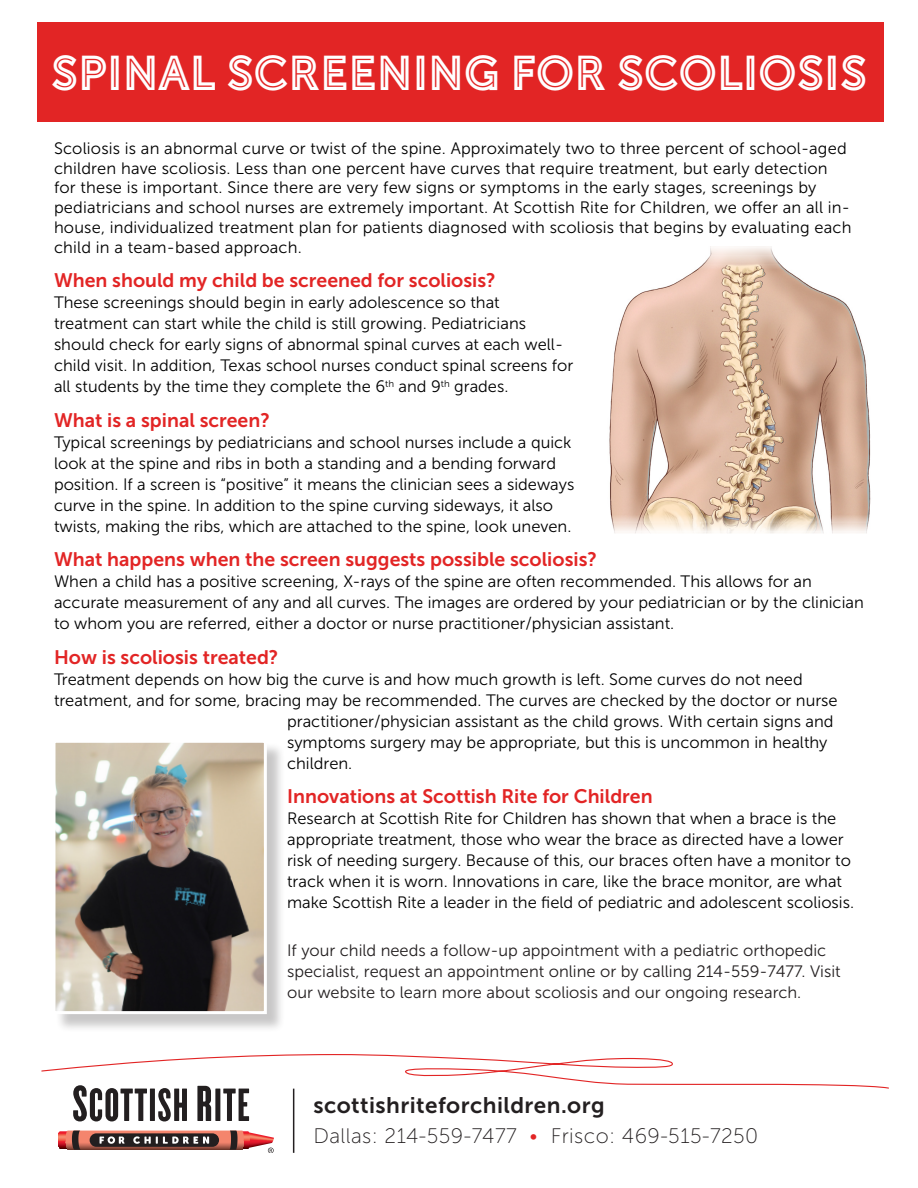
<style>
.page{position:relative;width:918px;height:1188px;background:#fff}
.page>*{position:absolute;margin:0;border:0;box-sizing:border-box;transform-origin:0 0}
.t1{font:48px "Scottish Rite INLINE A";color:#fff}
.t2{font:22.5px "Museo Sans 700";letter-spacing:.02em;color:#231f20}
.t3{font:21px "Museo Sans 100";letter-spacing:.02em;color:#231f20}
.t4{font:19.5px "Museo Sans 700";color:#e22525}
.t5{font:16.5px/21px "Museo Sans 300";color:#000}
.t6{font:16.5px/21px "Museo Sans 300";color:#231f20}
.s1{color:#e22525}
</style>
<div class="page">
<div style="left:37px;top:22px;width:846px;height:100px;background:#e22525"></div>
<img style="left:609px;top:246px;width:262px;height:288px">
<div style="left:55px;top:742px;width:230px;height:291px;background:#231f20;opacity:.25"></div>
<img style="left:56px;top:744px;width:207px;height:266px">
<div style="left:52px;top:740px;width:215px;height:274px;border:3px solid #fff"></div>
<img style="left:248px;top:1132px;width:26px;height:16px">
<hr style="left:58px;top:1148px;width:192px;height:1px;background:#3b0000">
<hr style="left:58px;top:1142px;width:192px;height:1px;background:#ea1a2c">
<hr style="left:58px;top:1141px;width:192px;height:1px;background:#ed1b2d">
<hr style="left:58px;top:1136px;width:192px;height:1px;background:#f69173">
<hr style="left:58px;top:1131px;width:192px;height:2px;background:#ee1b2d">
<hr style="left:66px;top:1150px;width:178px;height:1px;background:#602c21">
<hr style="left:66px;top:1149px;width:178px;height:1px;background:#783c30">
<hr style="left:66px;top:1148px;width:178px;height:1px;background:#8d4a3c">
<hr style="left:66px;top:1147px;width:178px;height:1px;background:#a35747">
<hr style="left:66px;top:1146px;width:178px;height:1px;background:#b76251">
<hr style="left:66px;top:1145px;width:178px;height:1px;background:#cb6e5c">
<hr style="left:66px;top:1144px;width:178px;height:1px;background:#db7763">
<hr style="left:66px;top:1143px;width:178px;height:1px;background:#ec816a">
<hr style="left:66px;top:1142px;width:178px;height:1px;background:#f3846d">
<div style="left:66px;top:1131px;width:178px;height:11px;background:#f4856d"></div>
<svg style="left:72px;top:1131px;width:9px;height:19px"></svg>
<svg style="left:230px;top:1131px;width:8px;height:19px"></svg>
<div style="left:90px;top:1133px;width:129px;height:14px;background:#231f20;border-radius:7px"></div>
<svg style="left:100px;top:1136px;width:109px;height:8px"></svg>
<svg style="left:268px;top:1148px;width:6px;height:5px"></svg>
<hr style="left:293px;top:1089px;width:1px;height:64px;background:#231f20">
<svg style="left:41px;top:1054px;width:848px;height:67px"></svg>
<p class="t1" style="left:51px;top:46px;width:818px">SPINAL SCREENING FOR SCOLIOSIS</p>
<p class="t5" style="left:54px;top:138px;width:799px;line-height:19.8px">Scoliosis is an abnormal curve or twist of the spine. Approximately two to three percent of school-aged children have scoliosis. Less than one percent have curves that require treatment, but early detection for these is important. Since there are very few signs or symptoms in the early stages, screenings by pediatricians and school nurses are extremely important. At Scottish Rite for Children, we offer an all in&shy;house, individualized treatment plan for patients diagnosed with scoliosis that begins by evaluating each child in a team-based approach.</p>
<p class="t4" style="left:54px;top:270px;width:443px">When should my child be screened for scoliosis?</p>
<p class="t5" style="left:54px;top:292px;width:521px">These screenings should begin in early adolescence so that treatment can start while the child is still growing. Pediatricians should check for early signs of abnormal spinal curves at each well&shy;child visit. In addition, Texas school nurses conduct spinal screens for all students by the time they complete the 6<sup>th</sup> and 9<sup>th</sup> grades.</p>
<p class="t4" style="left:54px;top:409px;width:217px">What is a spinal screen?</p>
<p class="t5" style="left:54px;top:432px;width:522px">Typical screenings by pediatricians and school nurses include a quick look at the spine and ribs in both a standing and a bending forward position. If a screen is “positive” it means the clinician sees a sideways curve in the spine. In addition to the spine curving sideways, it also twists, making the ribs, which are attached to the spine, look uneven.</p>
<p class="t4" style="left:54px;top:549px;width:545px">What happens when the screen suggests possible scoliosis?</p>
<p class="t5" style="left:54px;top:571px;width:811px">When a child has a positive screening, X-rays of the spine are often recommended. This allows for an accurate measurement of any and all curves. The images are ordered by your pediatrician or by the clinician to whom you are referred, either a doctor or nurse practitioner/physician assistant.</p>
<p class="t4" style="left:54px;top:646px;width:226px">How is scoliosis treated?</p>
<p class="t5" style="left:54px;top:669px;width:750px">Treatment depends on how big the curve is and how much growth is left. Some curves do not need</p>
<p class="t5" style="left:54px;top:690px;width:785px">treatment, and for some, bracing may be recommended. The curves are checked by the doctor or nurse</p>
<p class="t5" style="left:287px;top:711px;width:548px">practitioner/physician assistant as the child grows. With certain signs and</p>
<p class="t5" style="left:287px;top:732px;width:542px">symptoms surgery may be appropriate, but this is uncommon in healthy</p>
<p class="t5" style="left:287px;top:753px;width:67px">children.</p>
<p class="t4" style="left:287px;top:786px;width:367px">Innovations at Scottish Rite for Children</p>
<p class="t5" style="left:287px;top:808px;width:569px">Research at Scottish Rite for Children has shown that when a brace is the appropriate treatment, those who wear the brace as directed have a lower risk of needing surgery. Because of this, our braces often have a monitor to track when it is worn. Innovations in care, like the brace monitor, are what make Scottish Rite a leader in the field of pediatric and adolescent scoliosis.</p>
<p class="t6" style="left:287px;top:940px;width:555px">If your child needs a follow-up appointment with a pediatric orthopedic specialist, request an appointment online or by calling 214-559-7477. Visit our website to learn more about scoliosis and our ongoing research.</p>
<p class="t2" style="left:313px;top:1092px;width:293px">scottishriteforchildren.org</p>
<p class="t3" style="left:313px;top:1124px;width:446px">Dallas: 214-559-7477 <span class="s1">•</span> Frisco: 469-515-7250</p>
</div>
